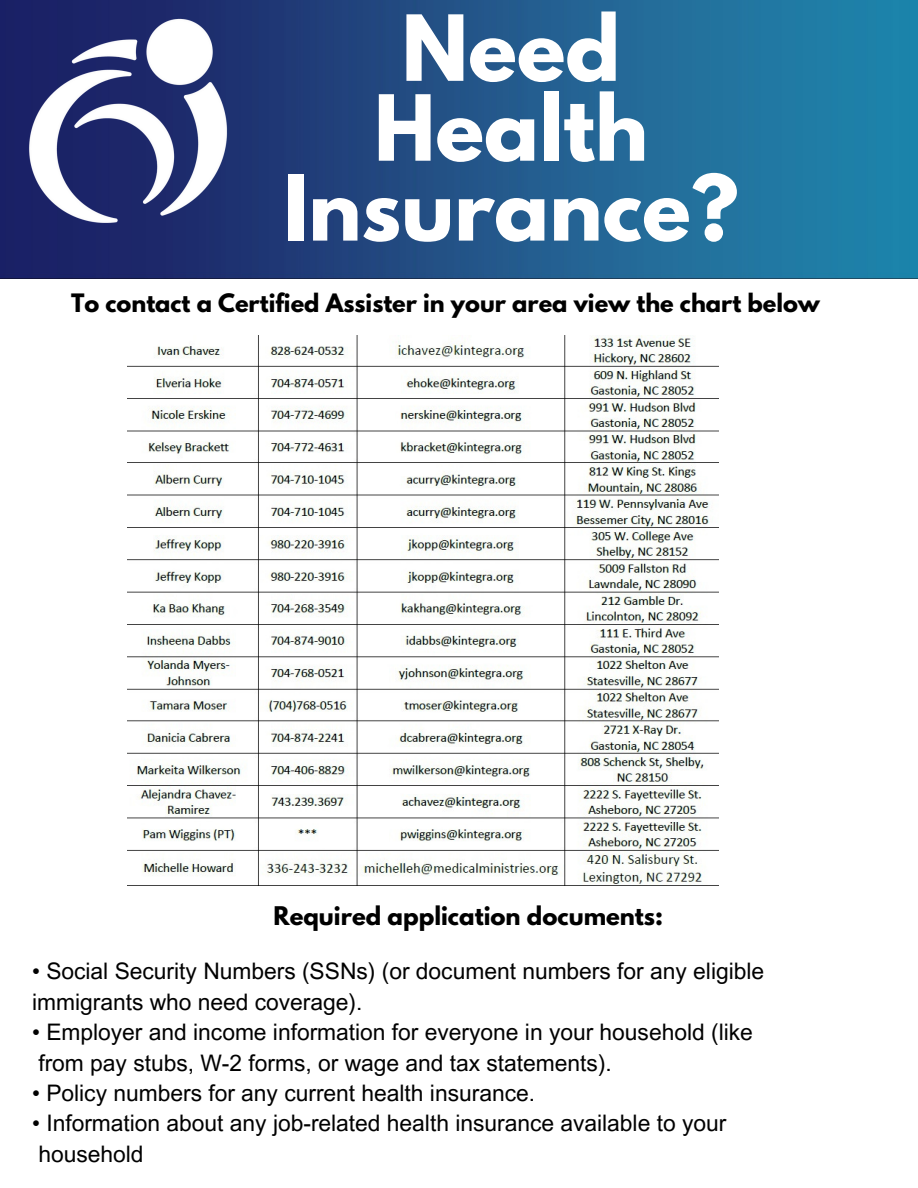
<style>
.page{position:relative;width:918px;height:1188px;background:#fff}
.page>*{position:absolute;margin:0;border:0;box-sizing:border-box;transform-origin:0 0}
.t1{font:700 80.7px/79.8px "League Spartan";color:#fff;text-align:center}
.t2{font:22.8px/30.3px "Arial MT Pro";color:#000}
.t3{font:700 22.8px "League Spartan";color:#000}
.t4{font:700 22.5px "League Spartan";color:#000}
</style>
<div class="page">
<img style="left:0;top:0;width:918px;height:278px">
<img style="left:0;top:0;width:266px;height:242px">
<img style="left:128px;top:336px;width:590px;height:550px">
<p class="t1" style="left:283px;top:19px;width:457px">Need<br>Health<br>Insurance?</p>
<p class="t4" style="left:71px;top:292px;width:750px">To contact a Certified Assister in your area view the chart below</p>
<p class="t3" style="left:273px;top:905px;width:391px">Required application documents:</p>
<p class="t2" style="left:32px;top:959px;width:734px">• Social Security Numbers (SSNs) (or document numbers for any eligible immigrants who need coverage).</p>
<p class="t2" style="left:32px;top:1020px;width:722px">• Employer and income information for everyone in your household (like</p>
<p class="t2" style="left:38px;top:1050px;width:575px">from pay stubs, W-2 forms, or wage and tax statements).</p>
<p class="t2" style="left:32px;top:1081px;width:505px">• Policy numbers for any current health insurance.</p>
<p class="t2" style="left:32px;top:1111px;width:696px">• Information about any job-related health insurance available to your</p>
<p class="t2" style="left:38px;top:1141px;width:107px">household</p>
</div>
